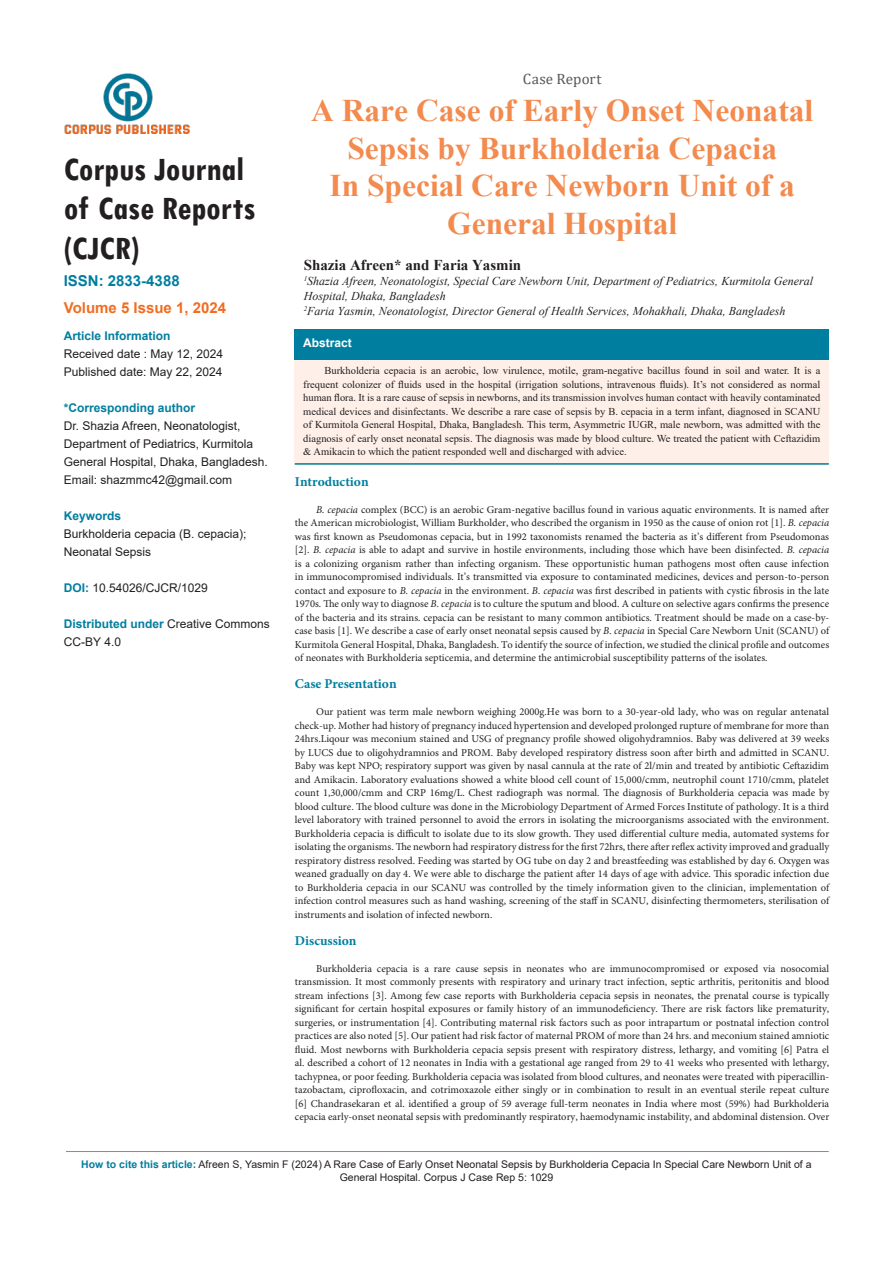
<style>
.page{position:relative;width:893px;height:1263px;background:#fff}
.page>*{position:absolute;margin:0;border:0;box-sizing:border-box;transform-origin:0 0}
.t1{font:700 condensed 34.65px/39.2px "Tw Cen";color:#231f20}
.t2{font:700 31.5px/37.5px "Times New Roman";color:#f38a4e;text-align:center}
.t3{font:700 15px "Times New Roman";color:#231f20}
.t4{font:700 15px "Arial";color:#f06d22}
.t5{font:700 15px "Arial";color:#007e9f}
.t6{font:15px "Cambria";letter-spacing:.01em;color:#57585a}
.t7{font:700 13.5px "Minion Pro";color:#007e9f}
.t8{font:12px/18px "Arial";color:#231f20}
.t9{font:italic 12px/15px "Times New Roman";color:#231f20}
.t10{font:700 12px "Arial";color:#007e9f}
.t11{font:700 12px "Arial";color:#fff}
.t12{font:10.5px/13.5px "Minion Pro";color:#231f20;text-align:justify}
.t13{font:10.5px/13.5px "Times New Roman";color:#231f20;text-align:justify}
.t14{font:10.5px/12.6px "Arial";color:#231f20;text-align:center}
.s1{font-weight:700;color:#007e9f}
.s2{font-style:italic}
</style>
<div class="page">
<hr style="left:66px;top:1151px;width:763px;height:1px;background:#f06d22">
<img style="left:65px;top:73px;width:125px;height:61px">
<div style="left:295px;top:359px;width:534px;height:106px;background:#fef0e9"></div>
<hr style="left:295px;top:463px;width:534px;height:2px;background:#007e9f">
<div style="left:295px;top:330px;width:534px;height:30px;background:#007e9f"></div>
<h1 class="t1" style="left:64px;top:149px;width:193px">Corpus Journal of Case Reports (CJCR)</h1>
<p class="t5" style="left:64px;top:270px;width:117px">ISSN: 2833-4388</p>
<p class="t4" style="left:64px;top:297px;width:164px">Volume 5 Issue 1, 2024</p>
<p class="t10" style="left:64px;top:327px;width:108px">Article Information</p>
<p class="t8" style="left:64px;top:344px;width:161px">Received date : May 12, 2024<br>Published date: May 22, 2024</p>
<p class="t10" style="left:64px;top:399px;width:133px">*Corresponding author</p>
<p class="t8" style="left:64px;top:416px;width:206px">Dr. Shazia Afreen, Neonatologist, Department of Pediatrics, Kurmitola General Hospital, Dhaka, Bangladesh.<br>Email: shazmmc42@gmail.com</p>
<p class="t10" style="left:64px;top:507px;width:59px">Keywords</p>
<p class="t8" style="left:64px;top:524px;width:184px">Burkholderia cepacia (B. cepacia);<br>Neonatal Sepsis</p>
<p class="t8" style="left:64px;top:578px;width:146px"><span class="s1">DOI:</span> 10.54026/CJCR/1029</p>
<p class="t8" style="left:64px;top:614px;width:208px"><span class="s1">Distributed under</span> Creative Commons<br>CC-BY 4.0</p>
<p class="t6" style="left:523px;top:70px;width:80px">Case Report</p>
<p class="t2" style="left:311px;top:91px;width:504px">A Rare Case of Early Onset Neonatal<br>Sepsis by Burkholderia Cepacia<br>In Special Care Newborn Unit of a<br>General Hospital</p>
<p class="t3" style="left:304px;top:254px;width:219px">Shazia Afreen* and Faria Yasmin</p>
<p class="t9" style="left:304px;top:273px;width:511px"><sup>1</sup>Shazia Afreen, Neonatologist, Special Care Newborn Unit, Department of Pediatrics, Kurmitola General<br>Hospital, Dhaka, Bangladesh</p>
<p class="t9" style="left:304px;top:303px;width:483px"><sup>2</sup>Faria Yasmin, Neonatologist, Director General of Health Services, Mohakhali, Dhaka, Bangladesh</p>
<p class="t11" style="left:303px;top:334px;width:50px">Abstract</p>
<p class="t13" style="left:303px;top:364px;width:519px;text-indent:21px">Burkholderia cepacia is an aerobic, low virulence, motile, gram-negative bacillus found in soil and water. It is a frequent colonizer of fluids used in the hospital (irrigation solutions, intravenous fluids). It’s not considered as normal human flora. It is a rare cause of sepsis in newborns, and its transmission involves human contact with heavily contaminated medical devices and disinfectants. We describe a rare case of sepsis by B. cepacia in a term infant, diagnosed in SCANU of Kurmitola General Hospital, Dhaka, Bangladesh. This term, Asymmetric IUGR, male newborn, was admitted with the diagnosis of early onset neonatal sepsis. The diagnosis was made by blood culture. We treated the patient with Ceftazidim &amp; Amikacin to which the patient responded well and discharged with advice.</p>
<p class="t7" style="left:295px;top:472px;width:75px">Introduction</p>
<p class="t12" style="left:295px;top:503px;width:536px;text-indent:21px"><span class="s2">B. cepacia</span> complex (BCC) is an aerobic Gram-negative bacillus found in various aquatic environments. It is named after the American microbiologist, William Burkholder, who described the organism in 1950 as the cause of onion rot [1]. <span class="s2">B. cepacia </span>was first known as Pseudomonas cepacia, but in 1992 taxonomists renamed the bacteria as it’s different from Pseudomonas [2]. <span class="s2">B. cepacia</span> is able to adapt and survive in hostile environments, including those which have been disinfected. <span class="s2">B. cepacia </span>is a colonizing organism rather than infecting organism. These opportunistic human pathogens most often cause infection in immunocompromised individuals. It’s transmitted via exposure to contaminated medicines, devices and person-to-person contact and exposure to <span class="s2">B. cepacia</span> in the environment. <span class="s2">B. cepacia</span> was first described in patients with cystic fibrosis in the late 1970s. The only way to diagnose <span class="s2">B. cepacia</span> is to culture the sputum and blood. A culture on selective agars confirms the presence of the bacteria and its strains. cepacia can be resistant to many common antibiotics. Treatment should be made on a case-by&shy;case basis [1]. We describe a case of early onset neonatal sepsis caused by <span class="s2">B. cepacia</span> in Special Care Newborn Unit (SCANU) of Kurmitola General Hospital, Dhaka, Bangladesh. To identify the source of infection, we studied the clinical profile and outcomes of neonates with Burkholderia septicemia, and determine the antimicrobial susceptibility patterns of the isolates.</p>
<p class="t7" style="left:295px;top:674px;width:103px">Case Presentation</p>
<p class="t12" style="left:295px;top:706px;width:536px;text-indent:21px">Our patient was term male newborn weighing 2000g.He was born to a 30-year-old lady, who was on regular antenatal check-up. Mother had history of pregnancy induced hypertension and developed prolonged rupture of membrane for more than 24hrs.Liqour was meconium stained and USG of pregnancy profile showed oligohydramnios. Baby was delivered at 39 weeks by LUCS due to oligohydramnios and PROM. Baby developed respiratory distress soon after birth and admitted in SCANU.<br>Baby was kept NPO; respiratory support was given by nasal cannula at the rate of 2l/min and treated by antibiotic Ceftazidim and Amikacin. Laboratory evaluations showed a white blood cell count of 15,000/cmm, neutrophil count 1710/cmm, platelet count 1,30,000/cmm and CRP 16mg/L. Chest radiograph was normal. The diagnosis of Burkholderia cepacia was made by blood culture. The blood culture was done in the Microbiology Department of Armed Forces Institute of pathology. It is a third level laboratory with trained personnel to avoid the errors in isolating the microorganisms associated with the environment.<br>Burkholderia cepacia is difficult to isolate due to its slow growth. They used differential culture media, automated systems for isolating the organisms. The newborn had respiratory distress for the first 72hrs, there after reflex activity improved and gradually respiratory distress resolved. Feeding was started by OG tube on day 2 and breastfeeding was established by day 6. Oxygen was weaned gradually on day 4. We were able to discharge the patient after 14 days of age with advice. This sporadic infection due to Burkholderia cepacia in our SCANU was controlled by the timely information given to the clinician, implementation of infection control measures such as hand washing, screening of the staff in SCANU, disinfecting thermometers, sterilisation of instruments and isolation of infected newborn.</p>
<p class="t7" style="left:295px;top:931px;width:63px">Discussion</p>
<p class="t12" style="left:295px;top:962px;width:536px;text-indent:21px">Burkholderia cepacia is a rare cause sepsis in neonates who are immunocompromised or exposed via nosocomial transmission. It most commonly presents with respiratory and urinary tract infection, septic arthritis, peritonitis and blood stream infections [3]. Among few case reports with Burkholderia cepacia sepsis in neonates, the prenatal course is typically significant for certain hospital exposures or family history of an immunodeficiency. There are risk factors like prematurity, surgeries, or instrumentation [4]. Contributing maternal risk factors such as poor intrapartum or postnatal infection control practices are also noted [5]. Our patient had risk factor of maternal PROM of more than 24 hrs. and meconium stained amniotic fluid. Most newborns with Burkholderia cepacia sepsis present with respiratory distress, lethargy, and vomiting [6] Patra el al. described a cohort of 12 neonates in India with a gestational age ranged from 29 to 41 weeks who presented with lethargy, tachypnea, or poor feeding. Burkholderia cepacia was isolated from blood cultures, and neonates were treated with piperacillin&shy;tazobactam, ciprofloxacin, and cotrimoxazole either singly or in combination to result in an eventual sterile repeat culture [6] Chandrasekaran et al. identified a group of 59 average full-term neonates in India where most (59%) had Burkholderia cepacia early-onset neonatal sepsis with predominantly respiratory, haemodynamic instability, and abdominal distension. Over</p>
<p class="t14" style="left:81px;top:1158px;width:732px"><span class="s1">How to cite this article:</span> Afreen S, Yasmin F (2024) A Rare Case of Early Onset Neonatal Sepsis by Burkholderia Cepacia In Special Care Newborn Unit of a<br>General Hospital. Corpus J Case Rep 5: 1029</p>
</div>
